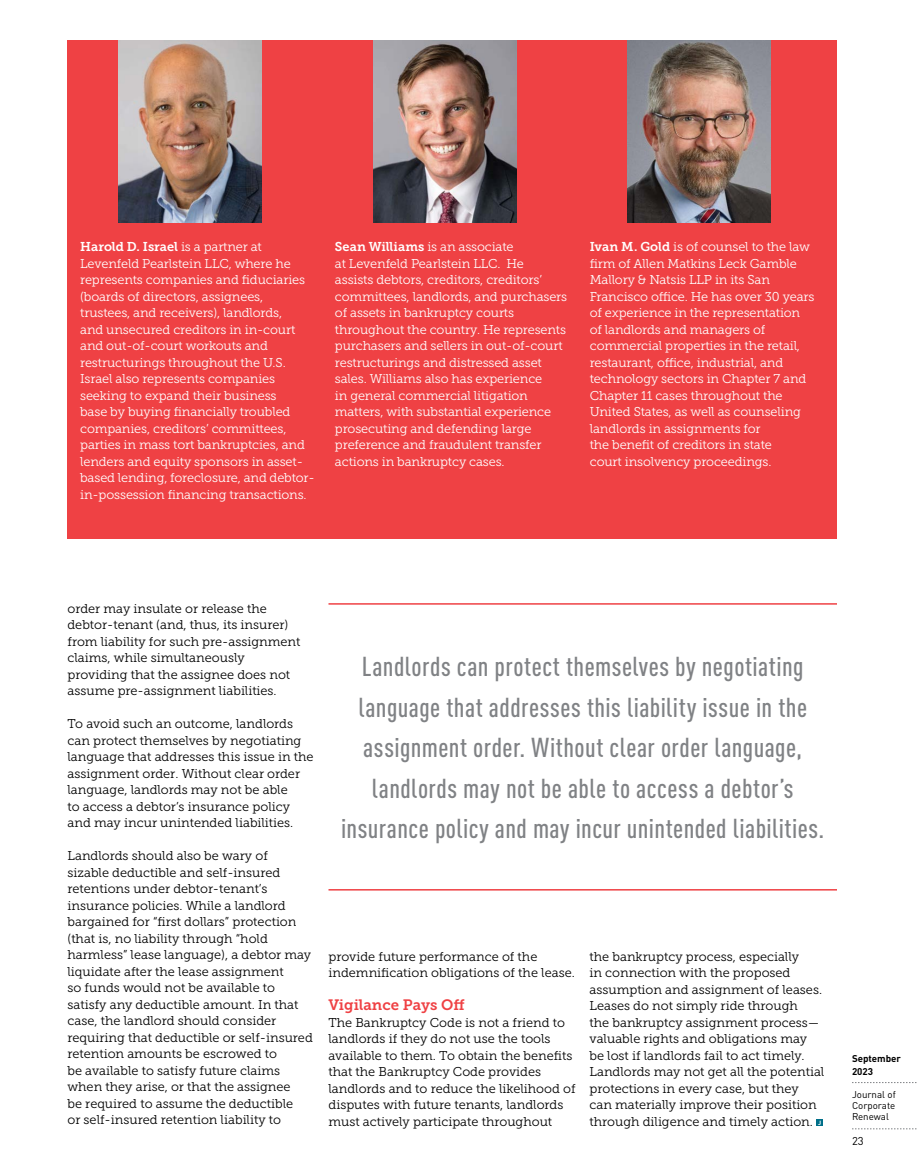
<style>
.page{position:relative;width:918px;height:1175px;background:#fff}
.page>*{position:absolute;margin:0;border:0;box-sizing:border-box;transform-origin:0 0}
.t1{font:500 condensed 27px/40.5px "DINOT";letter-spacing:.015em;color:#808285;text-align:center}
.t2{font:15px "Museo Slab 700";color:#ef4144}
.t3{font:12.75px/16.5px "Museo Slab 300";color:#000}
.t4{font:12.75px/16.5px "Museo Slab 300";letter-spacing:-.01em;color:#fff}
.t5{font:12.75px "Museo Slab 700";color:#fff}
.t6{font:11.25px "DINOT";color:#000}
.t7{font:9.75px/11.2px "DINOT";color:#000;text-align:justify}
.t8{font:700 9.75px/12.8px "DINOT";color:#000}
.s1{font-family:"Museo Slab 300"}
.s2{font-family:"Museo Slab 700"}
.s3{font-family:"DINOT";font-weight:700;font-size:6px;color:#fff}
</style>
<div class="page">
<svg style="left:852px;top:1082px;width:65px;height:1px"></svg>
<svg style="left:852px;top:1128px;width:65px;height:1px"></svg>
<div style="left:816px;top:1118px;width:7px;height:7px;background:#006f89"></div>
<div style="left:68px;top:40px;width:769px;height:499px;background:#ef4144"></div>
<img style="left:118px;top:40px;width:143px;height:183px">
<img style="left:374px;top:40px;width:143px;height:183px">
<img style="left:627px;top:40px;width:143px;height:183px">
<hr style="left:328px;top:603px;width:509px;height:1px;background:#ef4144">
<hr style="left:328px;top:889px;width:509px;height:1px;background:#ef4144">
<p class="t5" style="left:80px;top:239px;width:183px">Harold D. Israel <span class="s1">is a partner at</span></p>
<p class="t4" style="left:80px;top:255px;width:236px">Levenfeld Pearlstein LLC, where he represents companies and fiduciaries (boards of directors, assignees, trustees, and receivers), landlords,<br>and unsecured creditors in in-court and out-of-court workouts and restructurings throughout the U.S.<br>Israel also represents companies seeking to expand their business<br>base by buying financially troubled companies, creditors’ committees, parties in mass tort bankruptcies, and lenders and equity sponsors in asset&shy;based lending, foreclosure, and debtor&shy;in-possession financing transactions.</p>
<p class="t4" style="left:335px;top:238px;width:234px"><span class="s2">Sean Williams</span> is an associate<br>at Levenfeld Pearlstein LLC. He<br>assists debtors, creditors, creditors’ committees, landlords, and purchasers of assets in bankruptcy courts throughout the country. He represents purchasers and sellers in out-of-court restructurings and distressed asset sales. Williams also has experience<br>in general commercial litigation matters, with substantial experience prosecuting and defending large preference and fraudulent transfer actions in bankruptcy cases.</p>
<p class="t4" style="left:590px;top:238px;width:226px"><span class="s2">Ivan M. Gold</span> is of counsel to the law firm of Allen Matkins Leck Gamble Mallory &amp; Natsis LLP in its San Francisco office. He has over 30 years of experience in the representation of landlords and managers of commercial properties in the retail, restaurant, office, industrial, and technology sectors in Chapter 7 and Chapter 11 cases throughout the United States, as well as counseling landlords in assignments for<br>the benefit of creditors in state<br>court insolvency proceedings.</p>
<p class="t3" style="left:68px;top:600px;width:234px">order may insulate or release the debtor-tenant (and, thus, its insurer) from liability for such pre-assignment claims, while simultaneously providing that the assignee does not assume pre-assignment liabilities.</p>
<p class="t3" style="left:68px;top:715px;width:248px">To avoid such an outcome, landlords can protect themselves by negotiating language that addresses this issue in the assignment order. Without clear order language, landlords may not be able<br>to access a debtor’s insurance policy and may incur unintended liabilities.</p>
<p class="t3" style="left:68px;top:847px;width:247px">Landlords should also be wary of<br>sizable deductible and self-insured retentions under debtor-tenant’s insurance policies. While a landlord bargained for “first dollars” protection (that is, no liability through “hold harmless” lease language), a debtor may liquidate after the lease assignment<br>so funds would not be available to satisfy any deductible amount. In that case, the landlord should consider requiring that deductible or self-insured retention amounts be escrowed to<br>be available to satisfy future claims when they arise, or that the assignee<br>be required to assume the deductible<br>or self-insured retention liability to</p>
<p class="t1" style="left:341px;top:646px;width:485px">Landlords can protect themselves by negotiating language that addresses this liability issue in the assignment order. Without clear order language, landlords may not be able to access a debtor’s insurance policy and may incur unintended liabilities.</p>
<p class="t3" style="left:329px;top:948px;width:248px">provide future performance of the indemnification obligations of the lease.</p>
<p class="t2" style="left:328px;top:996px;width:138px">Vigilance Pays Off</p>
<p class="t3" style="left:328px;top:1014px;width:249px">The Bankruptcy Code is not a friend to landlords if they do not use the tools available to them. To obtain the benefits that the Bankruptcy Code provides landlords and to reduce the likelihood of disputes with future tenants, landlords must actively participate throughout</p>
<p class="t3" style="left:590px;top:948px;width:236px">the bankruptcy process, especially<br>in connection with the proposed assumption and assignment of leases.<br>Leases do not simply ride through<br>the bankruptcy assignment process— valuable rights and obligations may be lost if landlords fail to act timely.<br>Landlords may not get all the potential protections in every case, but they can materially improve their position through diligence and timely action. <span class="s3">J</span></p>
<p class="t8" style="left:852px;top:1051px;width:51px">September<br>2023</p>
<p class="t7" style="left:852px;top:1088px;width:45px">Journal of Corporate Renewal</p>
<p class="t6" style="left:852px;top:1134px;width:13px">23</p>
</div>
